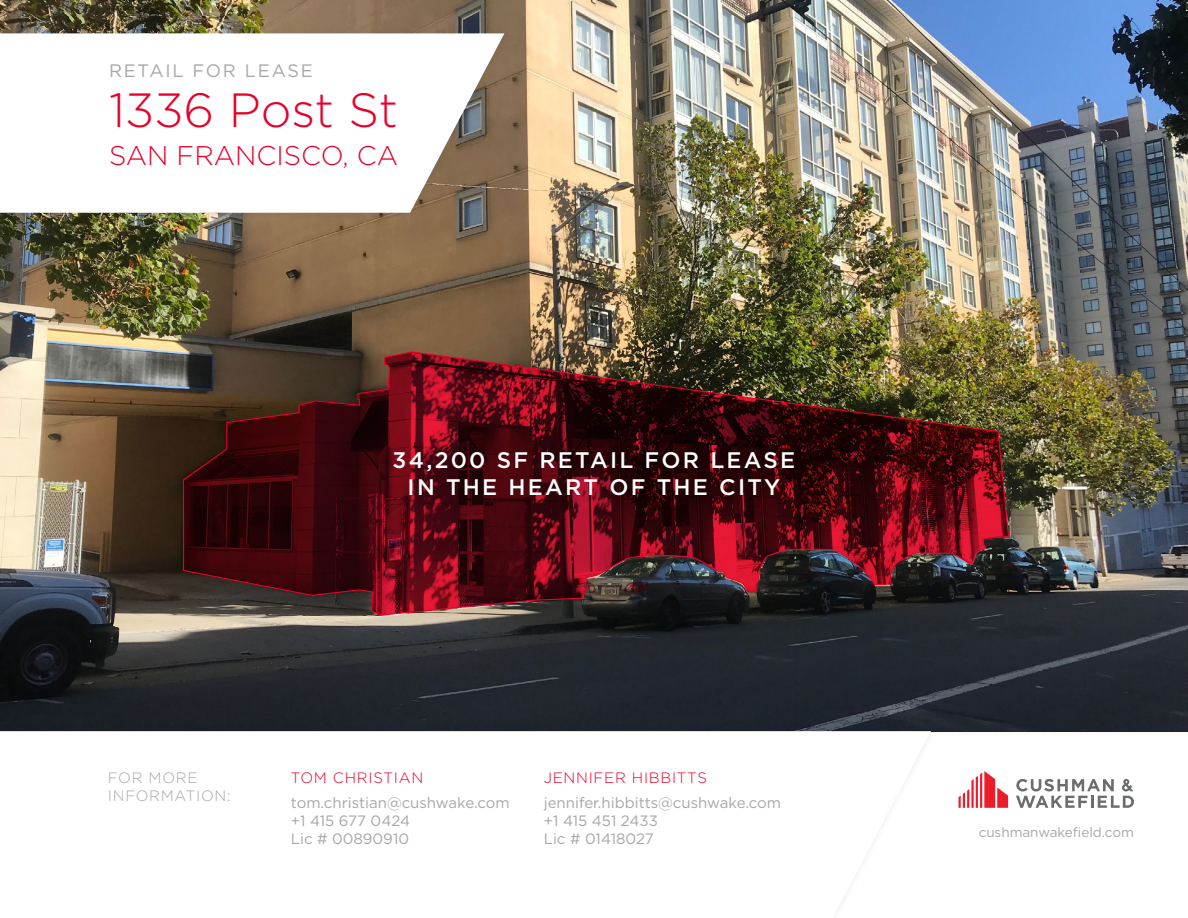
<style>
.page{position:relative;width:1188px;height:918px;background:#fff}
.page>*{position:absolute;margin:0;border:0;box-sizing:border-box;transform-origin:0 0}
.t1{font:300 48px "Gotham";color:#e8002a}
.t2{font:300 27px "Gotham";color:#e8002a}
.t3{font:500 22.5px/27px "Gotham";letter-spacing:.1em;color:#fff;text-align:center}
.t4{font:18px "Gotham";letter-spacing:.1em;color:#a5a7aa}
.t5{font:15px/18px "Gotham";color:#a5a7aa}
.t6{font:300 15px "Gotham";letter-spacing:.05em;color:#e8002a}
.t7{font:300 15px/18px "Gotham";letter-spacing:.05em;color:#a5a7aa}
.t8{font:13.5px "Gotham";color:#a5a7aa}
</style>
<div class="page">
<img style="left:0;top:0;width:1188px;height:731px">
<div style="left:0;top:26px;width:511px;height:195px;background:#000;opacity:.08"></div>
<svg style="left:0;top:33px;width:504px;height:180px"></svg>
<div style="left:0;top:723px;width:938px;height:195px;background:#000;opacity:.08"></div>
<svg style="left:0;top:731px;width:931px;height:187px"></svg>
<svg style="left:959px;top:771px;width:49px;height:37px"></svg>
<svg style="left:1016px;top:779px;width:118px;height:29px"></svg>
<div style="left:168px;top:337px;width:855px;height:293px;background:#000;opacity:.08"></div>
<img style="left:182px;top:351px;width:828px;height:265px">
<div style="left:387px;top:437px;width:428px;height:73px;background:#000;opacity:.08"></div>
<p class="t4" style="left:109px;top:60px;width:205px">RETAIL FOR LEASE</p>
<h1 class="t1" style="left:109px;top:80px;width:291px">1336 Post St</h1>
<h2 class="t2" style="left:109px;top:138px;width:291px">SAN FRANCISCO, CA</h2>
<h3 class="t3" style="left:393px;top:446px;width:404px">34,200 SF RETAIL FOR LEASE<br>IN THE HEART OF THE CITY</h3>
<p class="t7" style="left:108px;top:768px;width:124px">FOR MORE<br>INFORMATION:</p>
<p class="t6" style="left:544px;top:768px;width:165px">JENNIFER HIBBITTS</p>
<p class="t6" style="left:291px;top:768px;width:134px">TOM CHRISTIAN</p>
<p class="t5" style="left:291px;top:793px;width:220px">tom.christian@cushwake.com +1 415 677 0424<br>Lic # 00890910</p>
<p class="t5" style="left:544px;top:793px;width:239px">jennifer.hibbitts@cushwake.com +1 415 451 2433<br>Lic # 01418027</p>
<p class="t8" style="left:979px;top:824px;width:157px">cushmanwakefield.com</p>
</div>
